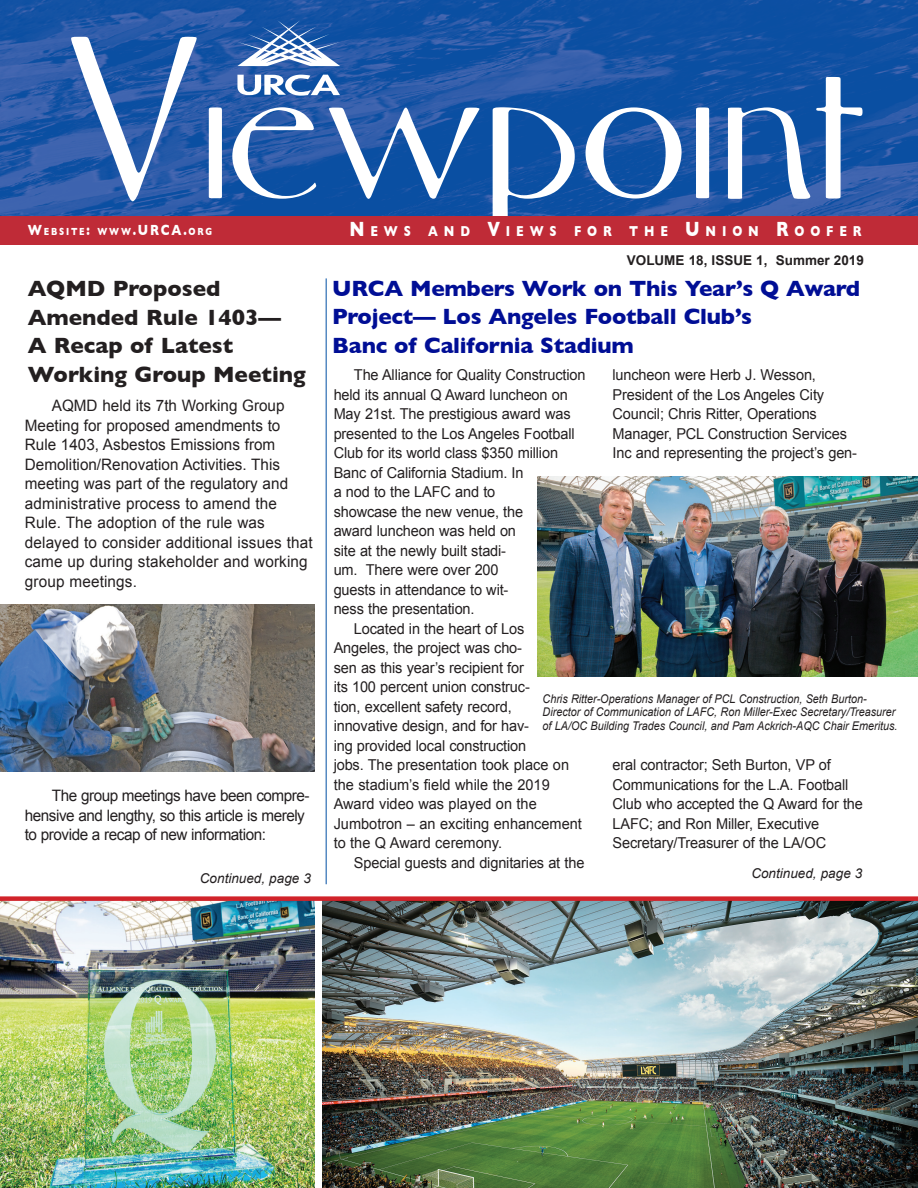
<style>
.page{position:relative;width:918px;height:1188px;background:#fff}
.page>*{position:absolute;margin:0;border:0;box-sizing:border-box;transform-origin:0 0}
.t1{font:700 22.5px/28.5px "Gill Sans";letter-spacing:-.01em;color:#000e95}
.Text{font:700 22.5px/28.5px "Gill Sans";color:#231f20}
.t2{font:15.75px/19.5px "Arial";color:#231f20}
.t3{font:15.75px/19.5px "Arial";letter-spacing:-.03em;color:#231f20}
.t4{font:15px/19.5px "Arial";letter-spacing:-.01em;color:#231f20}
.t5{font:700 15px "Gill Sans";color:#fff;scale:.8 1}
.t6{font:700 14.7px "Gill Sans";letter-spacing:.5em;color:#fff;scale:.8 1}
.Text-2{font:italic 13.5px "Arial";color:#231f20}
.t7{font:700 13.5px "Arial";color:#231f20}
.Photo_Captions{font:italic 12px/13.5px "Arial";color:#231f20;scale:.9 1}
.t8{font:700 10.5px "Gill Sans";letter-spacing:.215em;color:#fff;scale:.8 1}
.s1{font-size:15px}
.s2{font-size:10.5px}
.s3{font-size:21px}
</style>
<div class="page">
<img style="left:0;top:901px;width:314px;height:287px">
<img style="left:0;top:0;width:918px;height:216px">
<div style="left:0;top:216px;width:918px;height:28px;background:#bf2b37"></div>
<svg style="left:237px;top:75px;width:103px;height:21px"></svg>
<svg style="left:237px;top:20px;width:103px;height:46px"></svg>
<hr style="left:326px;top:278px;width:1px;height:606px;background:#004fa3">
<svg style="left:209px;top:107px;width:13px;height:91px"></svg>
<svg style="left:232px;top:107px;width:84px;height:92px"></svg>
<svg style="left:329px;top:108px;width:150px;height:91px"></svg>
<svg style="left:493px;top:107px;width:82px;height:109px"></svg>
<svg style="left:586px;top:107px;width:96px;height:92px"></svg>
<svg style="left:696px;top:107px;width:13px;height:91px"></svg>
<svg style="left:728px;top:107px;width:82px;height:92px"></svg>
<svg style="left:816px;top:77px;width:47px;height:122px"></svg>
<svg style="left:71px;top:37px;width:126px;height:164px"></svg>
<img style="left:323px;top:901px;width:595px;height:287px">
<div style="left:0;top:896px;width:918px;height:5px;background:#d1232a"></div>
<img style="left:0;top:605px;width:314px;height:166px">
<img style="left:538px;top:477px;width:380px;height:199px">
<p class="t8" style="left:28px;top:225px;width:103px"><span class="s1">W</span>EBSITE<span class="s1">:</span> WWW</p>
<p class="t5" style="left:133px;top:221px;width:101px">.URCA.<span class="s2">OR G</span></p>
<p class="t6" style="left:349px;top:222px;width:116px"><span class="s3">N</span>EWS AN</p>
<p class="t6" style="left:460px;top:222px;width:502px">D <span class="s3">V</span>IEWS FOR THE <span class="s3">U</span>N ION <span class="s3">R</span>OOFER</p>
<p class="Text" style="left:28px;top:274px;width:255px">AQMD Proposed<br>Amended Rule 1403—</p>
<p class="Text" style="left:28px;top:331px;width:280px">A Recap of Latest<br>Working Group Meeting</p>
<p class="t2" style="left:25px;top:396px;width:289px;text-indent:27px">AQMD held its 7th Working Group Meeting for proposed amendments to Rule 1403, Asbestos Emissions from Demolition/Renovation Activities. This meeting was part of the regulatory and administrative process to amend the Rule. The adoption of the rule was delayed to consider additional issues that came up during stakeholder and working group meetings.</p>
<p class="t3" style="left:25px;top:786px;width:286px;text-indent:27px">The group meetings have been compre&shy;hensive and lengthy, so this article is merely to provide a recap of new information:</p>
<p class="Text-2" style="left:200px;top:869px;width:113px">Continued, page 3</p>
<p class="t7" style="left:627px;top:251px;width:239px">VOLUME 18, ISSUE 1, Summer 2019</p>
<p class="t1" style="left:332px;top:274px;width:530px">URCA Members Work on This Year’s Q Award<br>Project— Los Angeles Football Club’s</p>
<p class="t1" style="left:332px;top:331px;width:303px">Banc of California Stadium</p>
<p class="t4" style="left:334px;top:366px;width:253px;text-indent:20px">The Alliance for Quality Construction held its annual Q Award luncheon on<br>May 21st. The prestigious award was presented to the Los Angeles Football<br>Club for its world class $350 million<br>Banc of California Stadium. In<br>a nod to the LAFC and to<br>showcase the new venue, the<br>award luncheon was held on<br>site at the newly built stadi-<br>um. There were over 200<br>guests in attendance to wit-<br>ness the presentation.</p>
<p class="t4" style="left:334px;top:619px;width:250px;text-indent:20px">Located in the heart of Los<br>Angeles, the project was cho-<br>sen as this year’s recipient for<br>its 100 percent union construc-<br>tion, excellent safety record,<br>innovative design, and for hav-<br>ing provided local construction<br>jobs. The presentation took place on the stadium’s field while the 2019<br>Award video was played on the<br>Jumbotron – an exciting enhancement to the Q Award ceremony.</p>
<p class="t4" style="left:354px;top:853px;width:232px">Special guests and dignitaries at the</p>
<p class="t4" style="left:613px;top:366px;width:246px">luncheon were Herb J. Wesson, President of the Los Angeles City Council; Chris Ritter, Operations Manager, PCL Construction Services Inc and representing the project’s gen-</p>
<p class="Photo_Captions" style="left:543px;top:692px;width:396px">Chris Ritter-Operations Manager of PCL Construction, Seth Burton-<br>Director of Communication of LAFC, Ron Miller-Exec Secretary/Treasurer of LA/OC Building Trades Council, and Pam Ackrich-AQC Chair Emeritus.</p>
<p class="t4" style="left:613px;top:756px;width:252px">eral contractor; Seth Burton, VP of Communications for the L.A. Football Club who accepted the Q Award for the LAFC; and Ron Miller, Executive Secretary/Treasurer of the LA/OC</p>
<p class="Text-2" style="left:751px;top:865px;width:113px">Continued, page 3</p>
</div>
